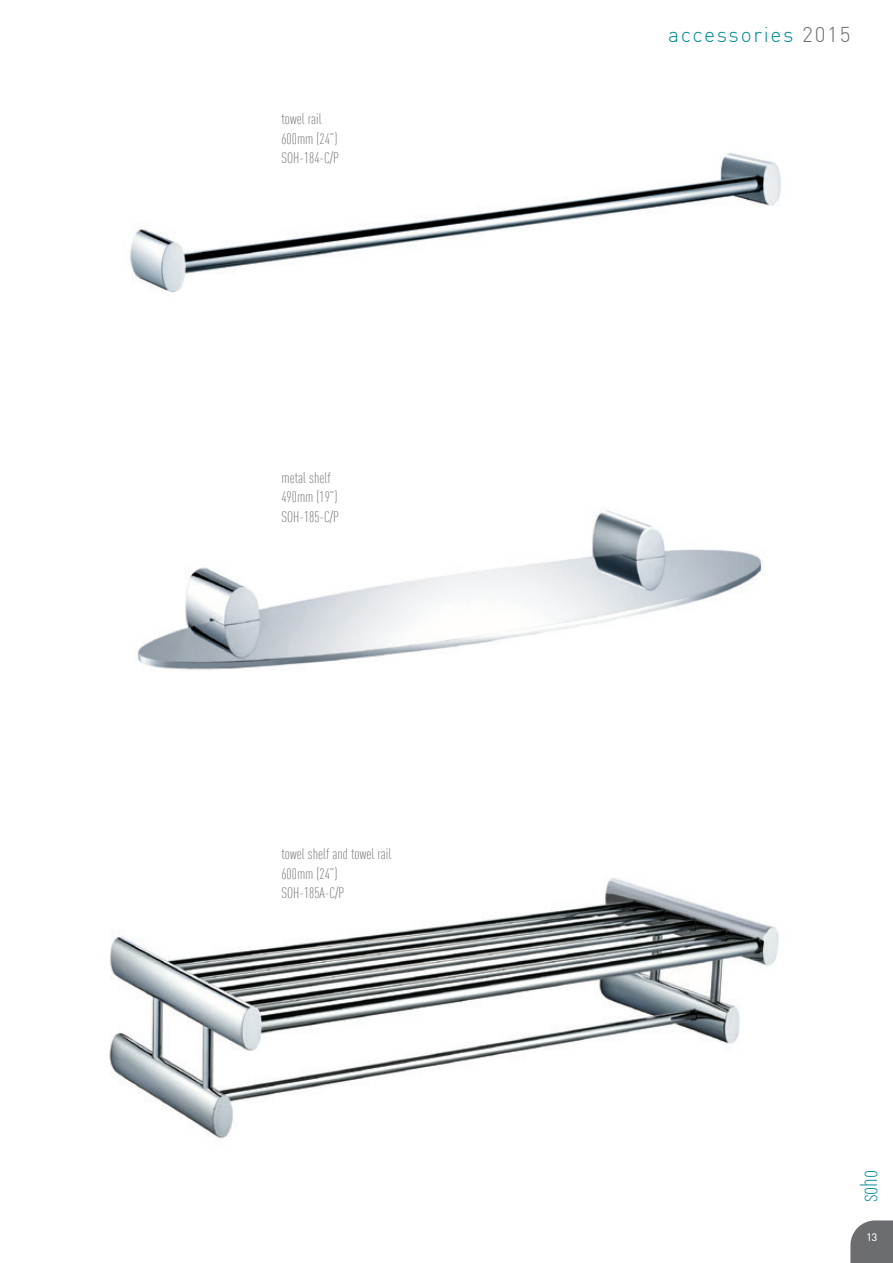
<style>
.page{position:relative;width:893px;height:1263px;background:#fff}
.page>*{position:absolute;margin:0;border:0;box-sizing:border-box;transform-origin:0 0}
.t1{font:300 condensed 24px "DIN Offc";color:#008a97}
.t2{font:300 21px "DIN";letter-spacing:.08em;color:#008a97}
.t3{font:300 condensed 15px/19.5px "DIN Offc";color:#6c6d70}
.t4{font:300 10.5px "DIN";color:#fff}
.s1{color:#6c6d70}
</style>
<div class="page">
<svg style="left:850px;top:1220px;width:43px;height:43px"></svg>
<img style="left:130px;top:153px;width:651px;height:140px">
<img style="left:137px;top:510px;width:625px;height:160px">
<img style="left:109px;top:878px;width:670px;height:261px">
<p class="t3" style="left:281px;top:109px;width:59px">towel rail<br>600mm (24”)<br>SOH-184-C/P</p>
<p class="t3" style="left:281px;top:468px;width:59px">metal shelf<br>490mm (19”)<br>SOH-185-C/P</p>
<p class="t3" style="left:281px;top:844px;width:111px">towel shelf and towel rail<br>600mm (24”)<br>SOH-185A-C/P</p>
<h2 class="t2" style="left:668px;top:21px;width:184px">accessories <span class="s1">2015</span></h2>
<h1 class="t1" style="left:855px;top:1202px;width:34px;rotate:-90deg">soho</h1>
<p class="t4" style="left:866px;top:1231px;width:12px">13</p>
</div>
